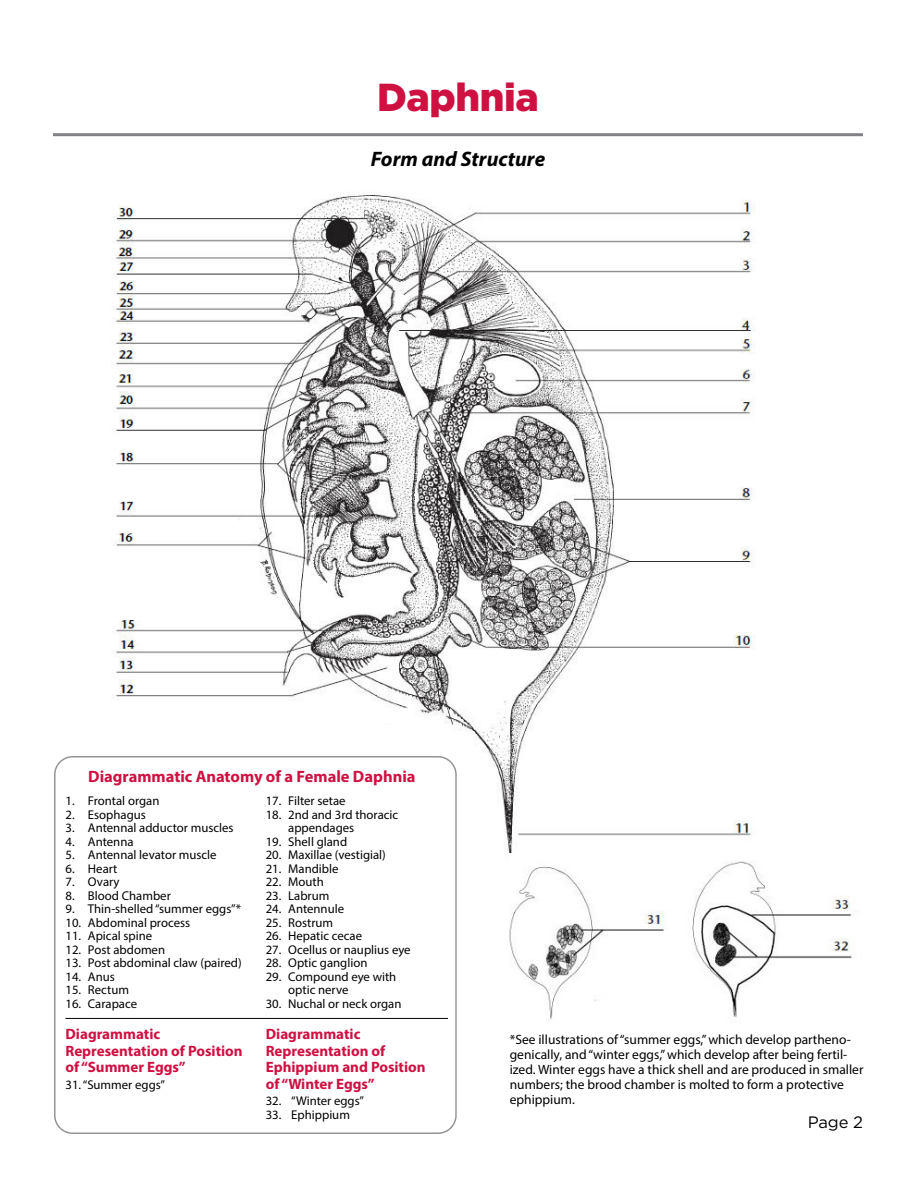
<style>
.page{position:relative;width:918px;height:1188px;background:#fff}
.page>*{position:absolute;margin:0;border:0;box-sizing:border-box;transform-origin:0 0}
.t1{font:900 39px "Gotham";letter-spacing:-.01em;color:#ce1141}
.t2{font:italic 700 21px "Myriad Pro";color:#000}
.t3{font:700 16.5px "Myriad Pro";color:#ce1141}
.t4{font:16.5px "Gotham";color:#000}
.t5{font:700 15px/16.5px "Myriad Pro";color:#ce1141}
.t6{font:13.5px/15px "Myriad Pro";color:#000}
.t7{font:12.75px/13.5px "Myriad Pro";color:#000}
</style>
<div class="page">
<img style="left:112px;top:194px;width:643px;height:659px">
<div style="left:54px;top:756px;width:403px;height:378px;border:2px solid #939598;border-radius:18px"></div>
<hr style="left:53px;top:133px;width:810px;height:3px;background:#808285">
<img style="left:510px;top:861px;width:345px;height:159px">
<hr style="left:65px;top:1018px;width:383px;height:1px;background:#000">
<h1 class="t1" style="left:377px;top:75px;width:163px">Daphnia</h1>
<h2 class="t2" style="left:371px;top:145px;width:176px">Form and Structure</h2>
<p class="t3" style="left:88px;top:766px;width:329px">Diagrammatic Anatomy of a Female Daphnia</p>
<p class="t7" style="left:65px;top:794px;width:95px">1. Frontal organ</p>
<p class="t7" style="left:65px;top:807px;width:82px">2. Esophagus</p>
<p class="t7" style="left:65px;top:821px;width:170px">3. Antennal adductor muscles</p>
<p class="t7" style="left:65px;top:834px;width:70px">4. Antenna</p>
<p class="t7" style="left:65px;top:848px;width:153px">5. Antennal levator muscle</p>
<p class="t7" style="left:65px;top:861px;width:54px">6. Heart</p>
<p class="t7" style="left:65px;top:875px;width:56px">7. Ovary</p>
<p class="t7" style="left:65px;top:888px;width:107px">8. Blood Chamber</p>
<p class="t7" style="left:65px;top:902px;width:177px">9. Thin-shelled “summer eggs”*</p>
<p class="t7" style="left:65px;top:915px;width:126px">10. Abdominal process</p>
<p class="t7" style="left:65px;top:929px;width:88px">11. Apical spine</p>
<p class="t7" style="left:65px;top:942px;width:101px">12. Post abdomen</p>
<p class="t7" style="left:65px;top:956px;width:178px">13. Post abdominal claw (paired)</p>
<p class="t7" style="left:65px;top:969px;width:51px">14. Anus</p>
<p class="t7" style="left:65px;top:983px;width:65px">15. Rectum</p>
<p class="t7" style="left:65px;top:997px;width:73px">16. Carapace</p>
<p class="t7" style="left:266px;top:794px;width:81px">17. Filter setae</p>
<p class="t7" style="left:288px;top:808px;width:112px;text-indent:-23px">18. 2nd and 3rd thoracic appendages</p>
<p class="t7" style="left:266px;top:835px;width:83px">19. Shell gland</p>
<p class="t7" style="left:266px;top:848px;width:122px">20. Maxillae (vestigial)</p>
<p class="t7" style="left:266px;top:862px;width:74px">21. Mandible</p>
<p class="t7" style="left:266px;top:875px;width:60px">22. Mouth</p>
<p class="t7" style="left:266px;top:889px;width:65px">23. Labrum</p>
<p class="t7" style="left:266px;top:902px;width:80px">24. Antennule</p>
<p class="t7" style="left:266px;top:916px;width:69px">25. Rostrum</p>
<p class="t7" style="left:266px;top:929px;width:98px">26. Hepatic cecae</p>
<p class="t7" style="left:266px;top:943px;width:146px">27. Ocellus or nauplius eye</p>
<p class="t7" style="left:266px;top:956px;width:103px">28. Optic ganglion</p>
<p class="t7" style="left:288px;top:970px;width:110px;text-indent:-23px">29. Compound eye with optic nerve</p>
<p class="t7" style="left:266px;top:997px;width:137px">30. Nuchal or neck organ</p>
<p class="t5" style="left:65px;top:1026px;width:179px">Diagrammatic<br>Representation of Position of “Summer Eggs”</p>
<p class="t7" style="left:65px;top:1078px;width:101px">31. “Summer eggs”</p>
<p class="t5" style="left:266px;top:1026px;width:161px">Diagrammatic<br>Representation of<br>Ephippium and Position of “Winter Eggs”</p>
<p class="t7" style="left:266px;top:1094px;width:100px">32. “Winter eggs”</p>
<p class="t7" style="left:266px;top:1108px;width:86px">33. Ephippium</p>
<p class="t6" style="left:510px;top:1032px;width:355px">*See illustrations of “summer eggs,” which develop partheno&shy;genically, and “winter eggs,” which develop after being fertil&shy;ized. Winter eggs have a thick shell and are produced in smaller numbers; the brood chamber is molted to form a protective ephippium.</p>
<p class="t4" style="left:808px;top:1113px;width:57px">Page 2</p>
</div>
